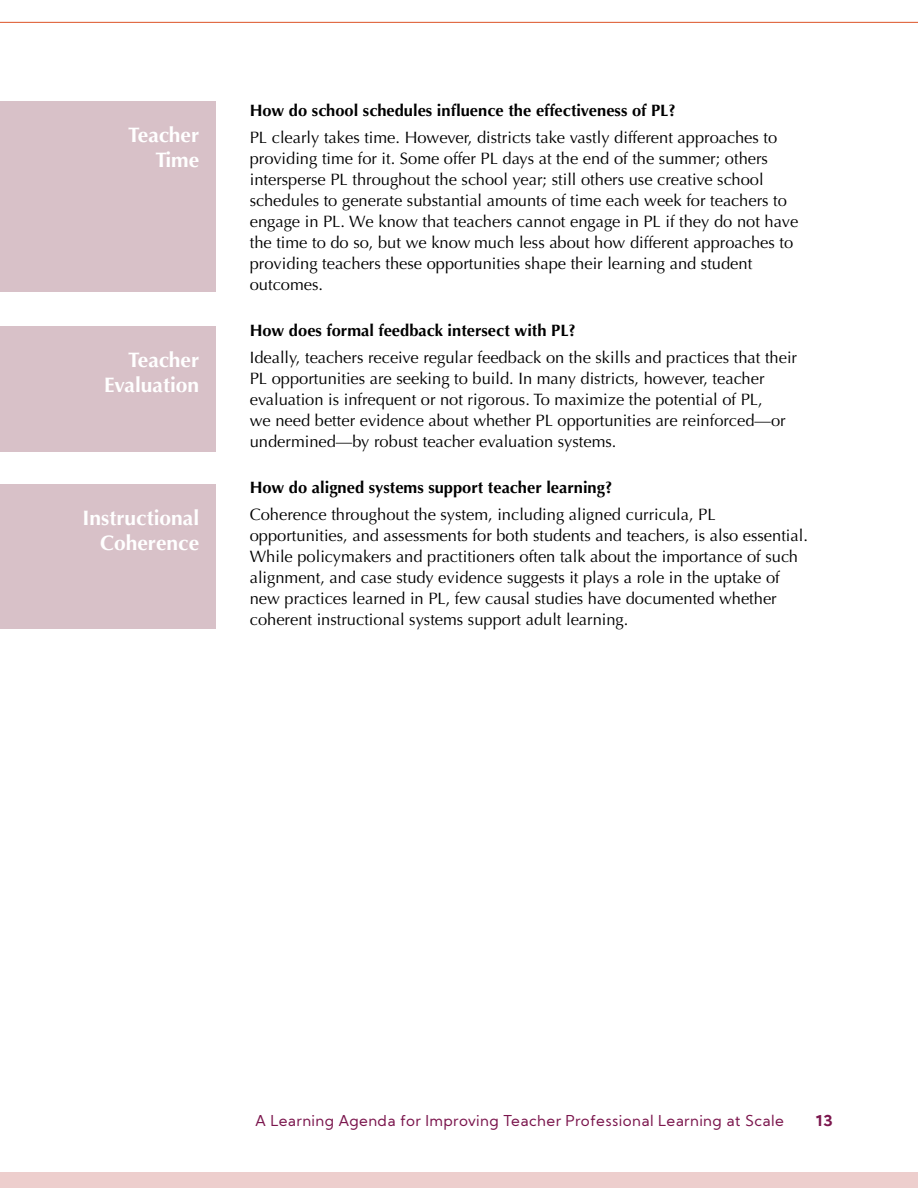
<style>
.page{position:relative;width:918px;height:1188px;background:#fff}
.page>*{position:absolute;margin:0;border:0;box-sizing:border-box;transform-origin:0 0}
.t1{font:700 21px/25.2px "Optima";color:#fff;text-align:right}
.t2{font:16.5px/21px "Optima";color:#000}
.t3{font:700 16.5px "Optima";color:#000}
.t4{font:15px "Kumbh Sans";letter-spacing:.025em;color:#7b164d}
.t5{font:700 15px "Kumbh Sans";color:#7b164d}
</style>
<div class="page">
<hr style="left:0;top:22px;width:918px;height:1px;background:#dc5326">
<div style="left:0;top:1172px;width:918px;height:16px;background:#edcecd"></div>
<div style="left:0;top:101px;width:216px;height:191px;background:#d8c1c8"></div>
<div style="left:0;top:326px;width:216px;height:126px;background:#d8c1c8"></div>
<div style="left:0;top:484px;width:216px;height:145px;background:#d8c1c8"></div>
<p class="t1" style="left:128px;top:122px;width:73px">Teacher<br>Time</p>
<p class="t1" style="left:104px;top:347px;width:97px">Teacher<br>Evaluation</p>
<p class="t1" style="left:83px;top:505px;width:118px">Instructional<br>Coherence</p>
<p class="t3" style="left:250px;top:101px;width:428px">How do school schedules influence the effectiveness of PL?</p>
<p class="t2" style="left:250px;top:127px;width:550px">PL clearly takes time. However, districts take vastly different approaches to providing time for it. Some offer PL days at the end of the summer; others intersperse PL throughout the school year; still others use creative school schedules to generate substantial amounts of time each week for teachers to engage in PL. We know that teachers cannot engage in PL if they do not have the time to do so, but we know much less about how different approaches to providing teachers these opportunities shape their learning and student outcomes.</p>
<p class="t3" style="left:250px;top:321px;width:328px">How does formal feedback intersect with PL?</p>
<p class="t2" style="left:250px;top:347px;width:549px">Ideally, teachers receive regular feedback on the skills and practices that their PL opportunities are seeking to build. In many districts, however, teacher evaluation is infrequent or not rigorous. To maximize the potential of PL,<br>we need better evidence about whether PL opportunities are reinforced—or undermined—by robust teacher evaluation systems.</p>
<p class="t3" style="left:250px;top:478px;width:364px">How do aligned systems support teacher learning?</p>
<p class="t2" style="left:250px;top:504px;width:560px">Coherence throughout the system, including aligned curricula, PL opportunities, and assessments for both students and teachers, is also essential.<br>While policymakers and practitioners often talk about the importance of such alignment, and case study evidence suggests it plays a role in the uptake of new practices learned in PL, few causal studies have documented whether coherent instructional systems support adult learning.</p>
<p class="t4" style="left:256px;top:1112px;width:530px">A Learning Agenda for Improving Teacher Professional Learning at Scale</p>
<p class="t5" style="left:816px;top:1111px;width:18px">13</p>
</div>
